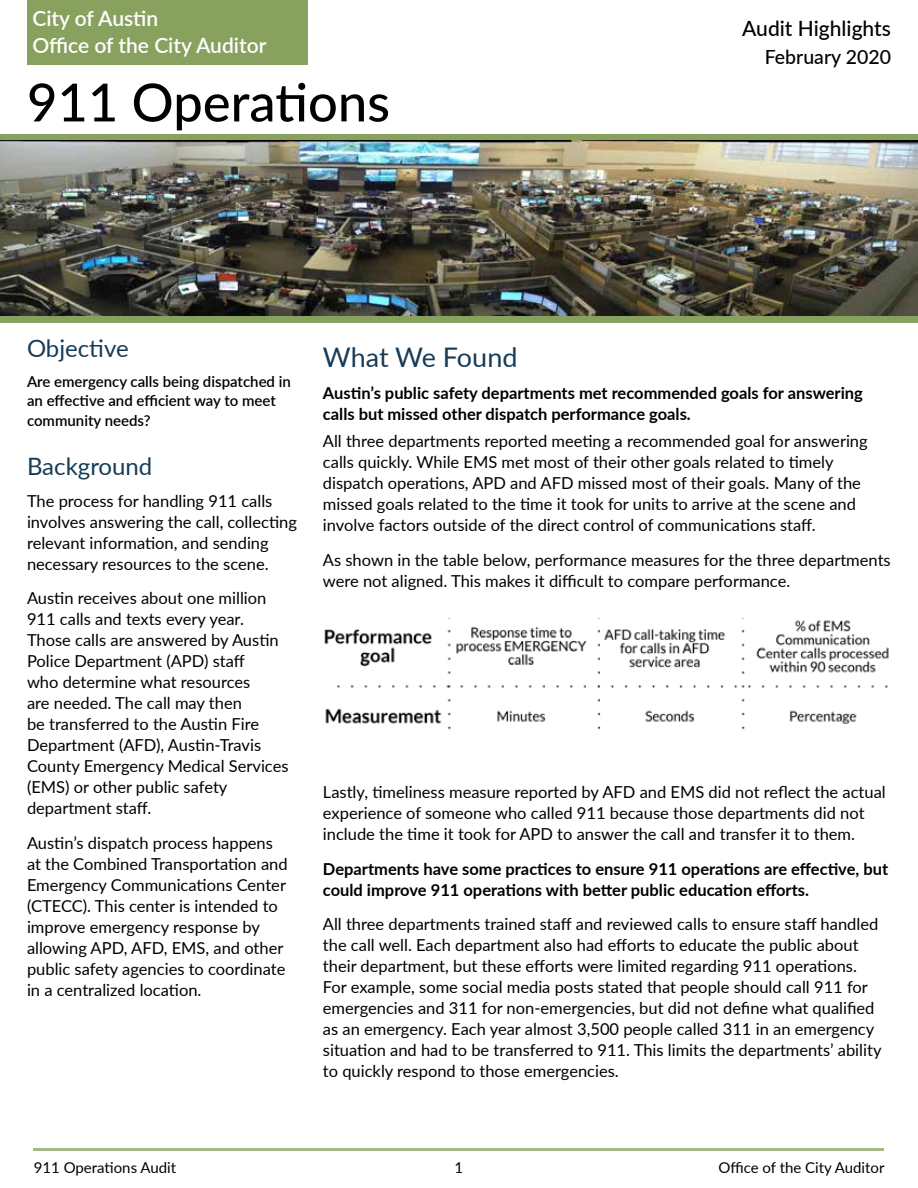
<style>
.page{position:relative;width:918px;height:1188px;background:#fff}
.page>*{position:absolute;margin:0;border:0;box-sizing:border-box;transform-origin:0 0}
.t1{font:500 52.5px "Lato";color:#000}
.t2{font:27px "Lato";color:#163c58}
.t3{font:24px "Lato";color:#163c58}
.t4{font:600 21px/27px "Lato";color:#fff}
.t5{font:500 21px "Lato";color:#000}
.t6{font:500 19.5px "Lato";color:#000}
.t7{font:16.5px/21px "Lato";color:#000}
.t8{font:700 16.5px/21px "Lato";color:#000}
.t9{font:600 15px/19.5px "Lato";color:#000}
.t10{font:15px "Lato";color:#000}
</style>
<div class="page">
<hr style="left:34px;top:1149px;width:850px;height:2px;background:#a7b887">
<div style="left:0;top:134px;width:918px;height:189px;background:#89a15f"></div>
<img style="left:0;top:140px;width:918px;height:175px">
<div style="left:27px;top:0;width:280px;height:64px;background:#89a15f"></div>
<img style="left:324px;top:618px;width:565px;height:112px">
<p class="t4" style="left:32px;top:4px;width:236px">City of Austin<br>Office of the City Auditor</p>
<h1 class="t1" style="left:27px;top:65px;width:364px">911 Operations</h1>
<p class="t5" style="left:742px;top:13px;width:150px">Audit Highlights</p>
<p class="t6" style="left:765px;top:43px;width:128px">February 2020</p>
<h3 class="t3" style="left:27px;top:332px;width:103px">Objective</h3>
<p class="t9" style="left:27px;top:371px;width:265px">Are emergency calls being dispatched in an effective and efficient way to meet community needs?</p>
<h3 class="t3" style="left:27px;top:449px;width:127px">Background</h3>
<p class="t7" style="left:27px;top:490px;width:271px">The process for handling 911 calls involves answering the call, collecting relevant information, and sending necessary resources to the scene.</p>
<p class="t7" style="left:27px;top:587px;width:263px">Austin receives about one million<br>911 calls and texts every year.<br>Those calls are answered by Austin<br>Police Department (APD) staff<br>who determine what resources<br>are needed. The call may then<br>be transferred to the Austin Fire<br>Department (AFD), Austin-Travis<br>County Emergency Medical Services (EMS) or other public safety department staff.</p>
<p class="t7" style="left:27px;top:832px;width:262px">Austin’s dispatch process happens at the Combined Transportation and Emergency Communications Center (CTECC). This center is intended to improve emergency response by allowing APD, AFD, EMS, and other public safety agencies to coordinate in a centralized location.</p>
<h2 class="t2" style="left:323px;top:338px;width:196px">What We Found</h2>
<p class="t8" style="left:323px;top:381px;width:542px">Austin’s public safety departments met recommended goals for answering calls but missed other dispatch performance goals.</p>
<p class="t7" style="left:323px;top:430px;width:546px">All three departments reported meeting a recommended goal for answering calls quickly. While EMS met most of their other goals related to timely dispatch operations, APD and AFD missed most of their goals. Many of the missed goals related to the time it took for units to arrive at the scene and involve factors outside of the direct control of communications staff.</p>
<p class="t7" style="left:323px;top:549px;width:569px">As shown in the table below, performance measures for the three departments were not aligned. This makes it difficult to compare performance.</p>
<p class="t7" style="left:323px;top:781px;width:564px">Lastly, timeliness measure reported by AFD and EMS did not reflect the actual experience of someone who called 911 because those departments did not include the time it took for APD to answer the call and transfer it to them.</p>
<p class="t8" style="left:323px;top:858px;width:567px">Departments have some practices to ensure 911 operations are effective, but could improve 911 operations with better public education efforts.</p>
<p class="t7" style="left:323px;top:913px;width:560px">All three departments trained staff and reviewed calls to ensure staff handled the call well. Each department also had efforts to educate the public about their department, but these efforts were limited regarding 911 operations.<br>For example, some social media posts stated that people should call 911 for emergencies and 311 for non-emergencies, but did not define what qualified as an emergency. Each year almost 3,500 people called 311 in an emergency situation and had to be transferred to 911. This limits the departments’ ability to quickly respond to those emergencies.</p>
<p class="t10" style="left:34px;top:1157px;width:144px">911 Operations Audit</p>
<p class="t10" style="left:455px;top:1157px;width:10px">1</p>
<p class="t10" style="left:719px;top:1157px;width:168px">Office of the City Auditor</p>
</div>
